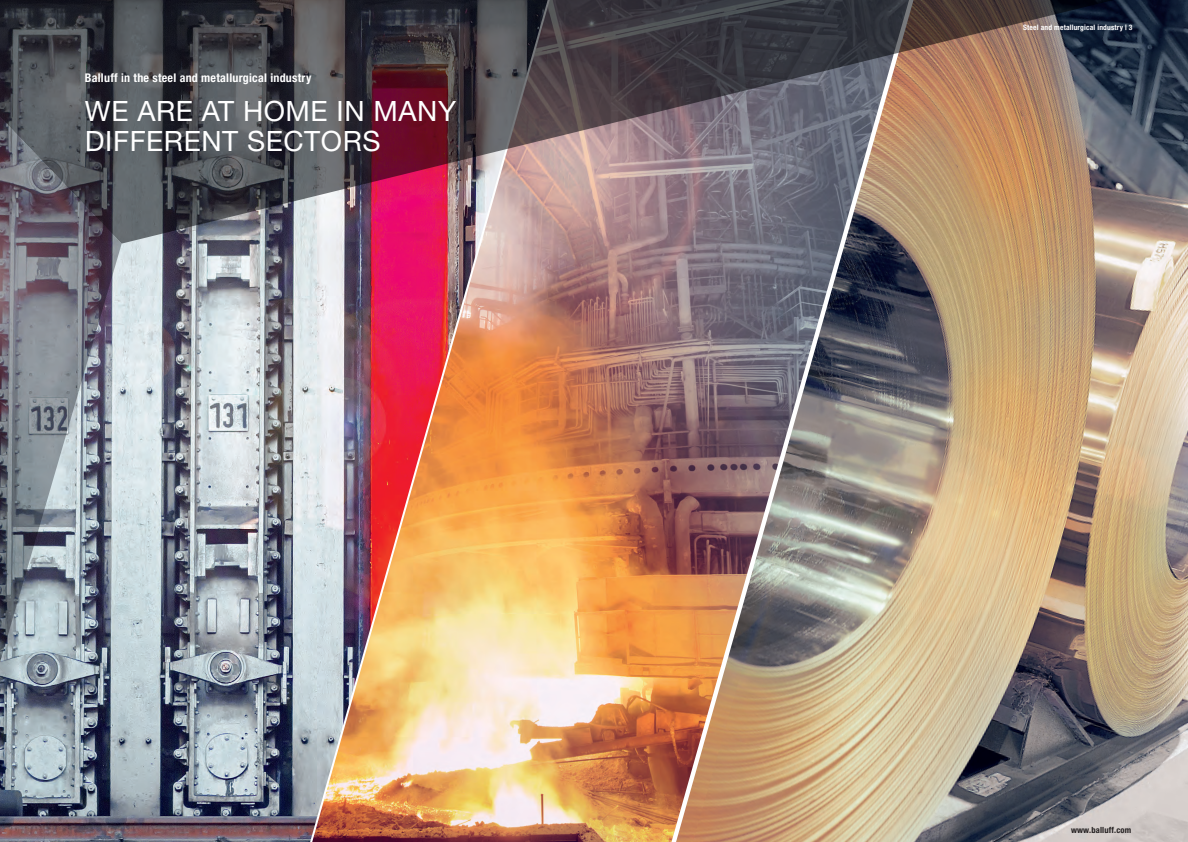
<style>
.page{position:relative;width:1188px;height:842px;background:#fff}
.page>*{position:absolute;margin:0;border:0;box-sizing:border-box;transform-origin:0 0}
.Headline_Capital_white_H55_28_30pt{font:28px/30px "Helvetica Neue LT Pro";letter-spacing:.02em;color:#fff}
.Headline_Overline_white_H77_12_16p{font:700 condensed 12px "Helvetica Neue LT Pro";letter-spacing:.02em;color:#fff}
.Headline_Overline_white_H77_12_16p-2{font:700 condensed 8.5px "Helvetica Neue LT Pro";letter-spacing:.02em;color:#231f20}
.Page_right_white_H77_7_5_10pt{font:700 condensed 7.5px "Helvetica Neue LT Pro";letter-spacing:.02em;color:#fff}
</style>
<div class="page">
<svg style="left:616px;top:244px;width:22px;height:598px;background:#c47e57"></svg>
<img style="left:0;top:244px;width:616px;height:598px">
<img style="left:638px;top:0;width:550px;height:842px">
<svg style="left:0;top:244px;width:122px;height:548px;background:#878f9a"></svg>
<img style="left:0;top:0;width:1187px;height:244px">
<p class="Headline_Overline_white_H77_12_16p" style="left:85px;top:71px;width:228px">Balluff in the steel and metallurgical industry</p>
<p class="Headline_Capital_white_H55_28_30pt" style="left:85px;top:95px;width:373px">WE ARE AT HOME IN MANY<br>DIFFERENT SECTORS</p>
<p class="Page_right_white_H77_7_5_10pt" style="left:1023px;top:23px;width:111px">Steel and metallurgical industry | 3</p>
<p class="Headline_Overline_white_H77_12_16p-2" style="left:1071px;top:824px;width:62px">www.balluff.com</p>
</div>
